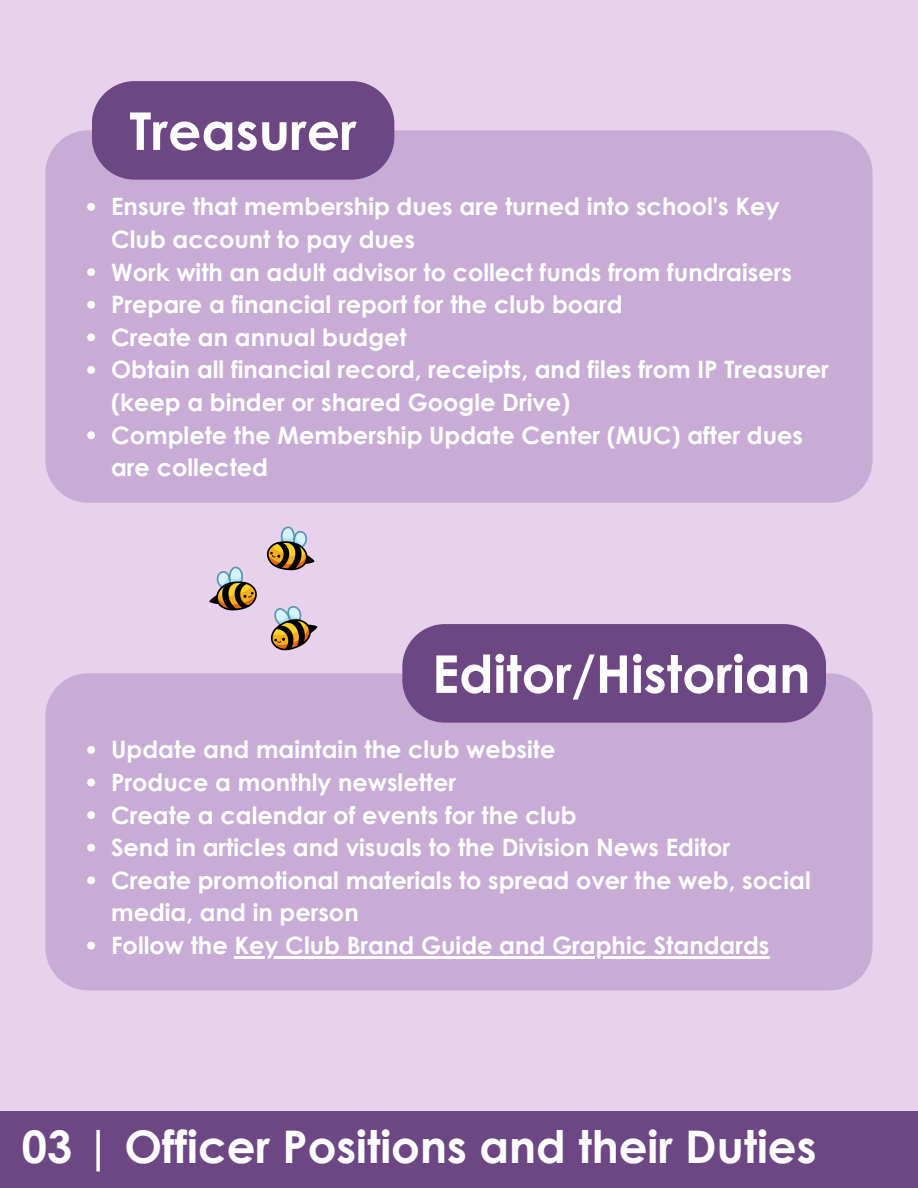
<style>
.page{position:relative;width:918px;height:1188px;background:#e7d1ed}
.page>*{position:absolute;margin:0;border:0;box-sizing:border-box;transform-origin:0 0}
.t1{font:700 52.05px "Century Gothic";color:#fff}
.t2{font:700 45px "Century Gothic";color:#fff}
.t3{font:700 24px/32.7px "Century Gothic";color:#fff}
</style>
<div class="page">
<div style="left:45px;top:130px;width:827px;height:372px;background:#c8acd6;border-radius:43px"></div>
<div style="left:92px;top:81px;width:302px;height:99px;background:#6d4784;border-radius:43px"></div>
<div style="left:45px;top:673px;width:827px;height:317px;background:#c8acd6;border-radius:43px"></div>
<div style="left:402px;top:624px;width:424px;height:99px;background:#6d4784;border-radius:43px"></div>
<div style="left:0;top:1112px;width:918px;height:76px;background:#6d4784"></div>
<svg style="left:266px;top:526px;width:48px;height:44px"></svg>
<svg style="left:271px;top:606px;width:46px;height:45px"></svg>
<svg style="left:209px;top:566px;width:48px;height:44px"></svg>
<svg style="left:87px;top:203px;width:8px;height:8px"></svg>
<svg style="left:87px;top:268px;width:8px;height:8px"></svg>
<svg style="left:87px;top:301px;width:8px;height:8px"></svg>
<svg style="left:87px;top:333px;width:8px;height:8px"></svg>
<svg style="left:87px;top:366px;width:8px;height:8px"></svg>
<svg style="left:87px;top:431px;width:8px;height:8px"></svg>
<svg style="left:87px;top:746px;width:8px;height:8px"></svg>
<svg style="left:87px;top:779px;width:8px;height:7px"></svg>
<svg style="left:87px;top:811px;width:8px;height:8px"></svg>
<svg style="left:87px;top:844px;width:8px;height:8px"></svg>
<svg style="left:87px;top:876px;width:8px;height:8px"></svg>
<svg style="left:87px;top:942px;width:8px;height:8px"></svg>
<hr style="left:234px;top:956px;width:535px;height:3px;background:#fff">
<p class="t1" style="left:129px;top:98px;width:229px">Treasurer</p>
<p class="t3" style="left:111px;top:190px;width:670px">Ensure that membership dues are turned into school's Key<br>Club account to pay dues</p>
<p class="t3" style="left:111px;top:255px;width:682px">Work with an adult advisor to collect funds from fundraisers</p>
<p class="t3" style="left:111px;top:287px;width:513px">Prepare a financial report for the club board</p>
<p class="t3" style="left:111px;top:320px;width:297px">Create an annual budget</p>
<p class="t3" style="left:111px;top:353px;width:719px">Obtain all financial record, receipts, and files from IP Treasurer (keep a binder or shared Google Drive)</p>
<p class="t3" style="left:111px;top:418px;width:693px">Complete the Membership Update Center (MUC) after dues are collected</p>
<p class="t1" style="left:432px;top:641px;width:380px">Editor/Historian</p>
<p class="t3" style="left:111px;top:733px;width:446px">Update and maintain the club website</p>
<p class="t3" style="left:111px;top:765px;width:347px">Produce a monthly newsletter</p>
<p class="t3" style="left:111px;top:798px;width:467px">Create a calendar of events for the club</p>
<p class="t3" style="left:111px;top:830px;width:620px">Send in articles and visuals to the Division News Editor</p>
<p class="t3" style="left:111px;top:863px;width:701px">Create promotional materials to spread over the web, social media, and in person</p>
<p class="t3" style="left:111px;top:928px;width:660px">Follow the Key Club Brand Guide and Graphic Standards</p>
<p class="t2" style="left:22px;top:1118px;width:796px">03 | Officer Positions and their Duties</p>
</div>
